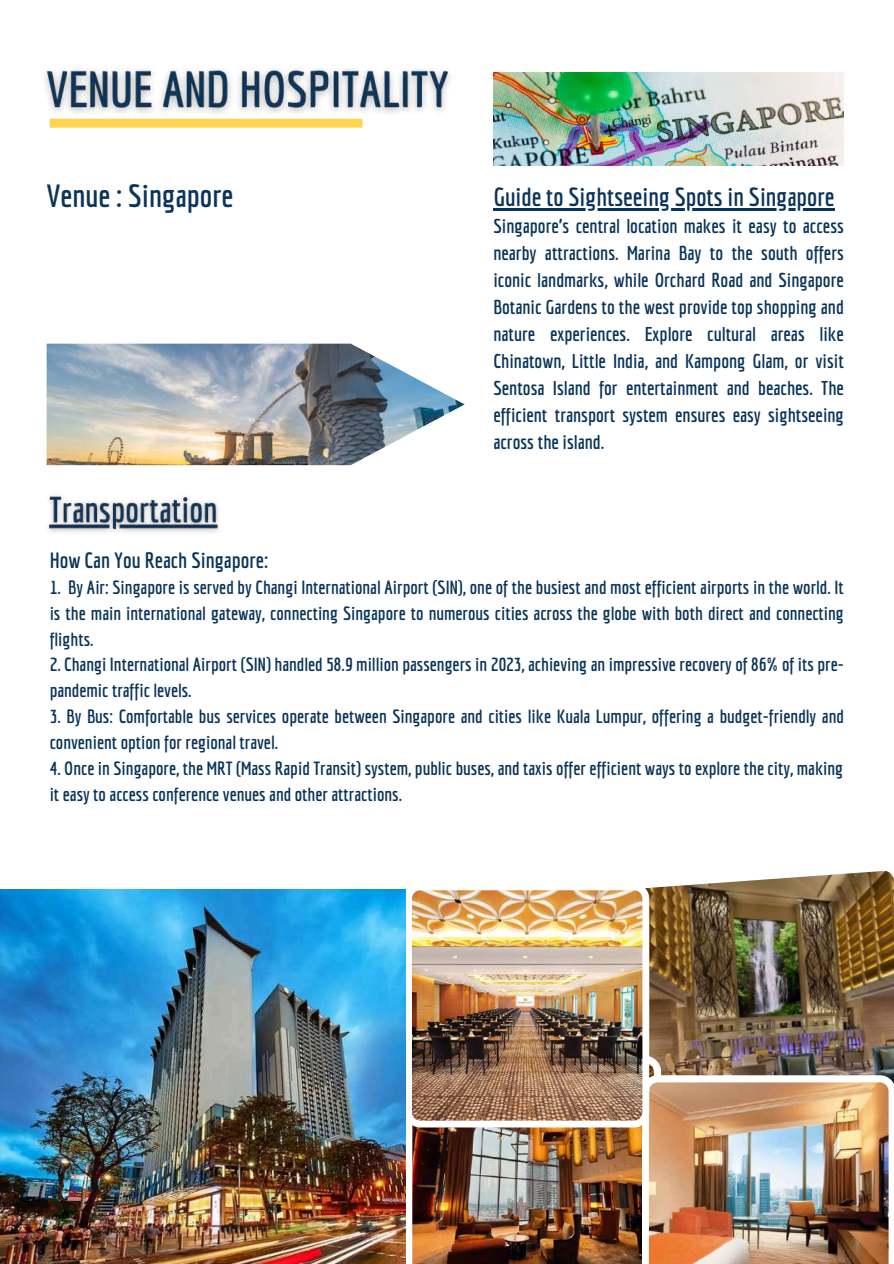
<style>
.page{position:relative;width:894px;height:1264px;background:#fff}
.page>*{position:absolute;margin:0;border:0;box-sizing:border-box;transform-origin:0 0}
.t1{font:700 31.35px "Economica";color:#0a3459}
.t2{font:700 25.5px "Economica";color:#0a3459}
.t3{font:700 21.6px "Economica";color:#0a3459}
.t4{font:700 19.5px/27px "Economica";color:#0a3459;text-align:justify}
.t5{font:700 18.6px/25.8px "Economica";color:#0a3459}
</style>
<div class="page">
<img style="left:649px;top:870px;width:244px;height:205px">
<img style="left:405px;top:1055px;width:256px;height:208px">
<img style="left:641px;top:1075px;width:252px;height:188px">
<img style="left:405px;top:887px;width:244px;height:240px">
<img style="left:47px;top:343px;width:417px;height:122px">
<div style="left:50px;top:119px;width:312px;height:9px;background:#fdd54f"></div>
<img style="left:493px;top:73px;width:350px;height:92px">
<img style="left:0;top:889px;width:405px;height:374px">
<img style="left:46px;top:494px;width:173px;height:39px">
<img style="left:44px;top:69px;width:406px;height:54px">
<hr style="left:493px;top:208px;width:341px;height:3px;background:#0a3459">
<h1 class="t1" style="left:47px;top:177px;width:188px">Venue : Singapore</h1>
<h2 class="t2" style="left:493px;top:182px;width:342px">Guide to Sightseeing Spots in Singapore</h2>
<p class="t4" style="left:493px;top:212px;width:352px">Singapore’s central location makes it easy to access nearby attractions. Marina Bay to the south offers iconic landmarks, while Orchard Road and Singapore Botanic Gardens to the west provide top shopping and nature experiences. Explore cultural areas like Chinatown, Little India, and Kampong Glam, or visit Sentosa Island for entertainment and beaches. The efficient transport system ensures easy sightseeing across the island.</p>
<p class="t3" style="left:50px;top:547px;width:220px">How Can You Reach Singapore:</p>
<p class="t5" style="left:50px;top:574px;width:795px;text-align:justify">1. By Air: Singapore is served by Changi International Airport (SIN), one of the busiest and most efficient airports in the world. It is the main international gateway, connecting Singapore to numerous cities across the globe with both direct and connecting flights.</p>
<p class="t5" style="left:50px;top:651px;width:795px">2. Changi International Airport (SIN) handled 58.9 million passengers in 2023, achieving an impressive recovery of 86% of its pre&shy;pandemic traffic levels.</p>
<p class="t5" style="left:50px;top:703px;width:795px">3. By Bus: Comfortable bus services operate between Singapore and cities like Kuala Lumpur, offering a budget-friendly and convenient option for regional travel.</p>
<p class="t5" style="left:50px;top:755px;width:794px">4. Once in Singapore, the MRT (Mass Rapid Transit) system, public buses, and taxis offer efficient ways to explore the city, making it easy to access conference venues and other attractions.</p>
</div>
